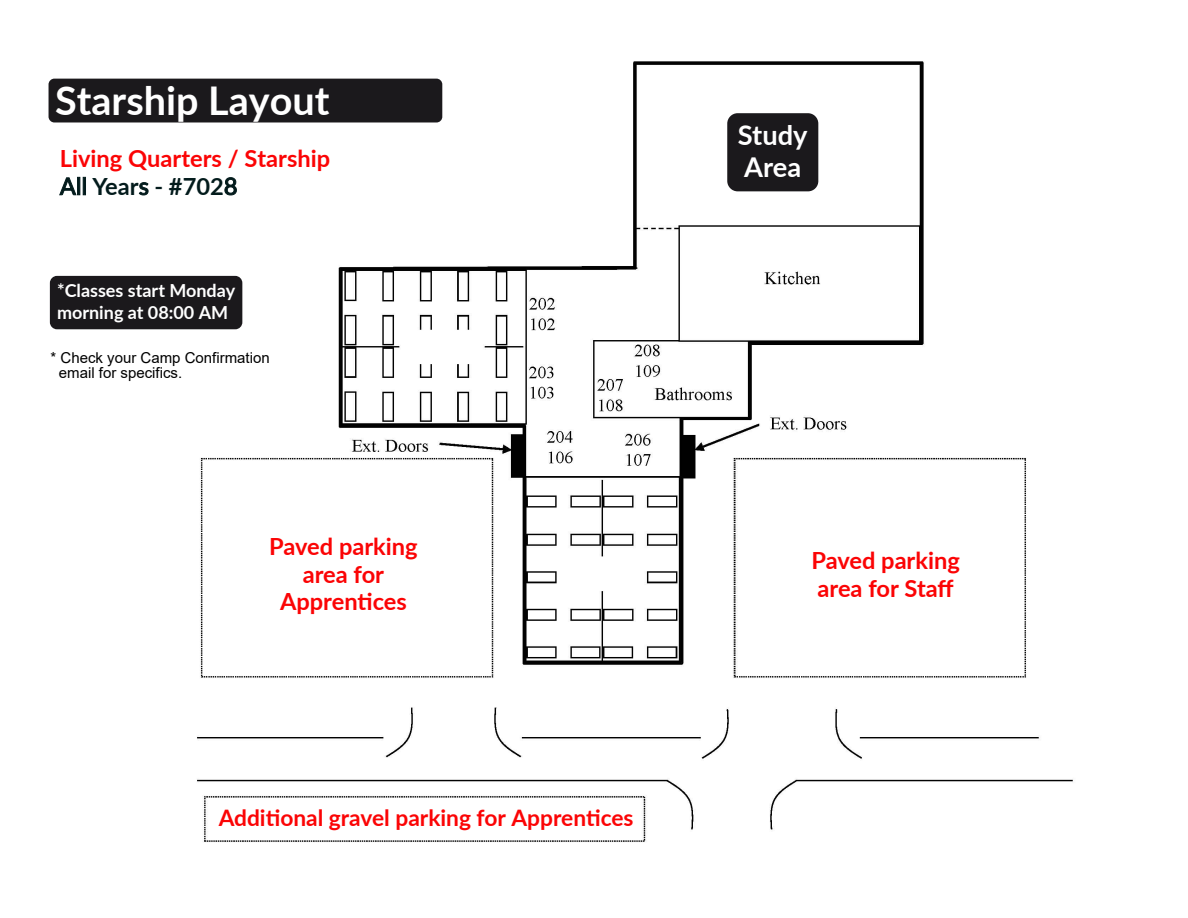
<style>
.page{position:relative;width:1188px;height:918px;background:#fff}
.page>*{position:absolute;margin:0;border:0;box-sizing:border-box;transform-origin:0 0}
.t1{font:700 39.6px "Lato";color:#fff}
.t2{font:700 27.3px/31.7px "Lato";color:#fff}
.t3{font:700 23.7px/27.5px "Lato";color:#fb0405}
.t4{font:700 22.65px "Lato";color:#fb0405}
.t5{font:700 18px/21.8px "Lato";color:#fff}
.t6{font:15px/15px "Arial";color:#000}
.s1{font-weight:500;color:#031b1c}
.s2{color:#031b1c}
</style>
<div class="page">
<img style="left:48px;top:61px;width:1025px;height:781px">
<div style="left:50px;top:276px;width:192px;height:53px;background:#1b191c;border-radius:7px"></div>
<div style="left:49px;top:79px;width:393px;height:43px;background:#1b191c;border-radius:6px"></div>
<div style="left:727px;top:113px;width:91px;height:78px;background:#1b191c;border-radius:10px"></div>
<h1 class="t1" style="left:55px;top:76px;width:276px">Starship Layout</h1>
<p class="t3" style="left:60px;top:144px;width:272px">Living Quarters / Starship<br><span class="s1">All</span> <span class="s2">Year</span><span class="s1">s</span> <span class="s2">- #702</span><span class="s1">8</span></p>
<p class="t5" style="left:57px;top:279px;width:180px">*Classes start Monday morning at 08:00 AM</p>
<p class="t6" style="left:59px;top:350px;width:212px;text-indent:-8px">* Check your Camp Confirmation email for specifics.</p>
<p class="t3" style="left:269px;top:532px;width:150px;text-align:center">Paved parking area for<br>Apprentices</p>
<p class="t4" style="left:219px;top:803px;width:416px">Additional gravel parking for Apprentices</p>
<p class="t2" style="left:738px;top:118px;width:71px">Study<br>Area</p>
<p class="t3" style="left:811px;top:546px;width:150px">Paved parking area for Staff</p>
</div>
